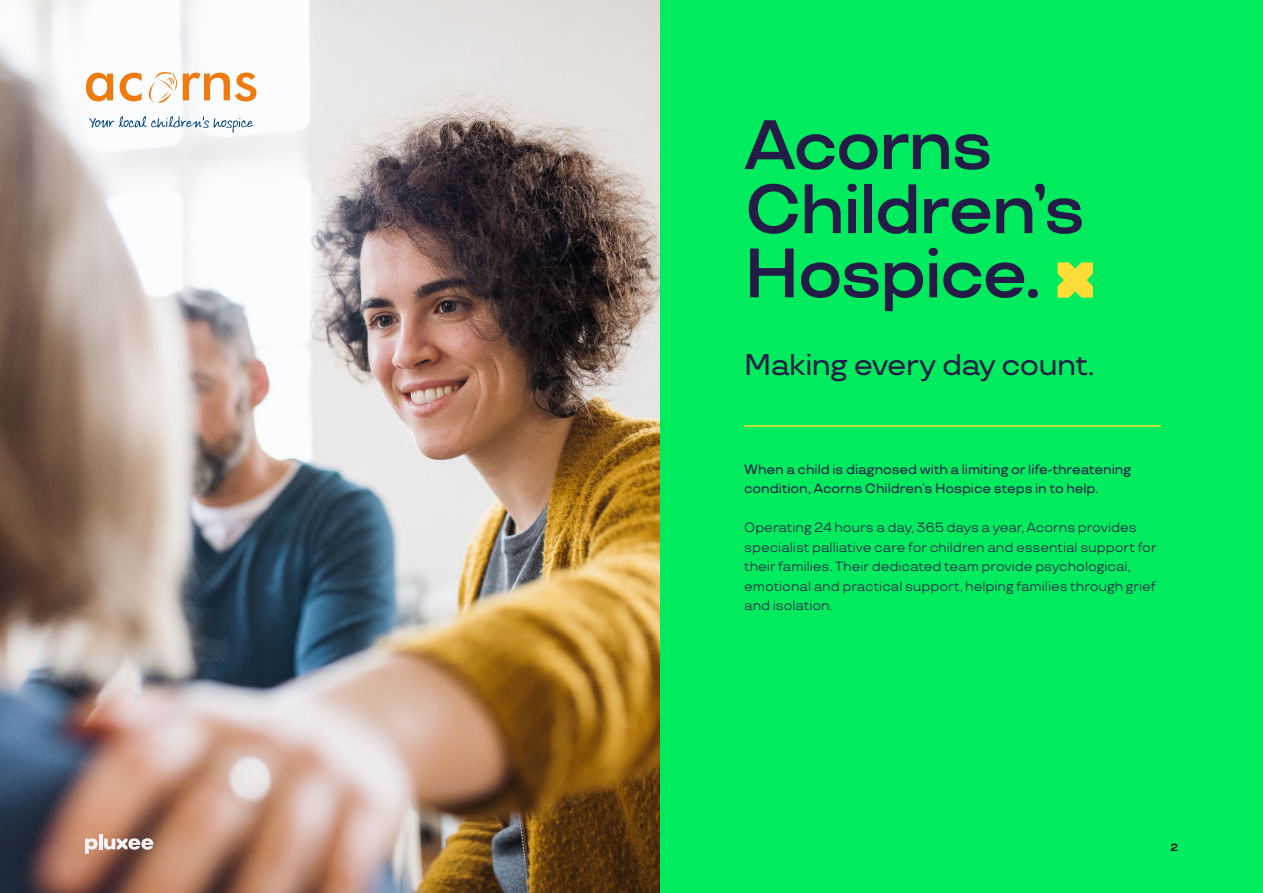
<style>
.page{position:relative;width:1263px;height:893px;background:#fff}
.page>*{position:absolute;margin:0;border:0;box-sizing:border-box;transform-origin:0 0}
.t1{font:600 69.75px/64.1px "TT Travels";letter-spacing:-.04em;color:#221c46}
.t2{font:500 30px "TT Travels";letter-spacing:-.025em;color:#221c46}
.t3{font:13.5px/19.5px "TT Travels";letter-spacing:-.005em;color:#221c46}
.t4{font:500 13.5px/19.5px "TT Travels";letter-spacing:-.005em;color:#221c46}
.t5{font:600 10.5px "TT Travels";color:#000}
</style>
<div class="page">
<div style="left:379px;top:0;width:884px;height:893px;background:#00eb5e"></div>
<img style="left:0;top:0;width:659px;height:893px">
<svg style="left:1057px;top:262px;width:36px;height:36px"></svg>
<hr style="left:744px;top:425px;width:417px;height:2px;background:#ffdc37">
<svg style="left:85px;top:838px;width:13px;height:16px"></svg>
<hr style="left:99px;top:834px;width:4px;height:15px;background:#f4f3f5">
<svg style="left:104px;top:838px;width:49px;height:12px"></svg>
<svg style="left:86px;top:73px;width:27px;height:28px"></svg>
<svg style="left:120px;top:70px;width:136px;height:35px"></svg>
<svg style="left:89px;top:116px;width:165px;height:17px"></svg>
<h1 class="t1" style="left:744px;top:114px;width:343px">Acorns<br>Children’s<br>Hospice.</h1>
<h2 class="t2" style="left:744px;top:346px;width:352px">Making every day count.</h2>
<p class="t4" style="left:744px;top:459px;width:389px">When a child is diagnosed with a limiting or life-threatening condition, Acorns Children’s Hospice steps in to help.</p>
<p class="t3" style="left:744px;top:518px;width:414px">Operating 24 hours a day, 365 days a year, Acorns provides specialist palliative care for children and essential support for their families. Their dedicated team provide psychological, emotional and practical support, helping families through grief and isolation.</p>
<p class="t5" style="left:1170px;top:841px;width:9px">2</p>
</div>
